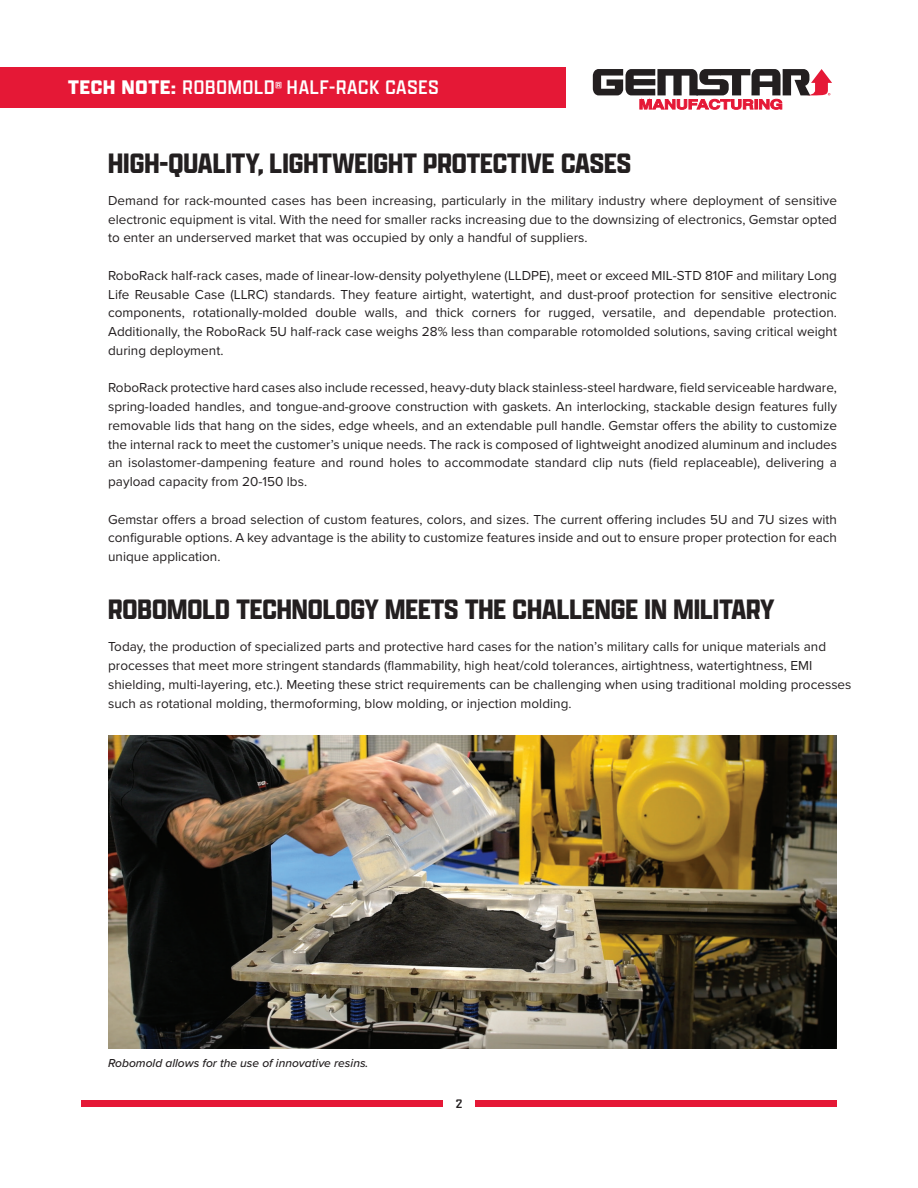
<style>
.page{position:relative;width:918px;height:1188px;background:#fff}
.page>*{position:absolute;margin:0;border:0;box-sizing:border-box;transform-origin:0 0}
.t1{font:700 30px "Apotek Cond";color:#231f20}
.t2{font:900 21px "Apotek";letter-spacing:.04em;color:#fff}
.t3{font:21px "Apotek";letter-spacing:.04em;color:#fff}
.t4{font:13.5px/18.8px "Proxima Nova";color:#231f20;text-align:justify}
.t5{font:13.2px "Apotek Cond";color:#231f20;scale:1.14 1}
.t6{font:italic 500 12px "Proxima Nova";color:#231f20}
.t7{font:7.8px "Apotek";color:#fff}
.s1{font-weight:400}
</style>
<div class="page">
<div style="left:0;top:68px;width:566px;height:40px;background:#e51836"></div>
<svg style="left:593px;top:69px;width:239px;height:41px"></svg>
<div style="left:81px;top:1100px;width:362px;height:7px;background:#e51836"></div>
<div style="left:475px;top:1100px;width:362px;height:7px;background:#e51836"></div>
<img style="left:108px;top:736px;width:729px;height:313px">
<p class="t2" style="left:68px;top:74px;width:208px">TECH NOTE: <span class="s1">ROBOMOLD</span></p>
<p class="t7" style="left:276px;top:80px;width:8px">®</p>
<p class="t3" style="left:287px;top:75px;width:153px">HALF-RACK CASES</p>
<p class="t1" style="left:108px;top:144px;width:525px">HIGH-QUALITY, LIGHTWEIGHT PROTECTIVE CASES</p>
<p class="t4" style="left:108px;top:190px;width:730px">Demand for rack-mounted cases has been increasing, particularly in the military industry where deployment of sensitive electronic equipment is vital. With the need for smaller racks increasing due to the downsizing of electronics, Gemstar opted to enter an underserved market that was occupied by only a handful of suppliers.</p>
<p class="t4" style="left:108px;top:265px;width:730px">RoboRack half-rack cases, made of linear-low-density polyethylene (LLDPE), meet or exceed MIL-STD 810F and military Long Life Reusable Case (LLRC) standards. They feature airtight, watertight, and dust-proof protection for sensitive electronic components, rotationally-molded double walls, and thick corners for rugged, versatile, and dependable protection.<br>Additionally, the RoboRack 5U half-rack case weighs 28% less than comparable rotomolded solutions, saving critical weight during deployment.</p>
<p class="t4" style="left:108px;top:378px;width:730px">RoboRack protective hard cases also include recessed, heavy-duty black stainless-steel hardware, field serviceable hardware, spring-loaded handles, and tongue-and-groove construction with gaskets. An interlocking, stackable design features fully removable lids that hang on the sides, edge wheels, and an extendable pull handle. Gemstar offers the ability to customize the internal rack to meet the customer’s unique needs. The rack is composed of lightweight anodized aluminum and includes an isolastomer-dampening feature and round holes to accommodate standard clip nuts (field replaceable), delivering a payload capacity from 20-150 lbs.</p>
<p class="t4" style="left:108px;top:509px;width:730px">Gemstar offers a broad selection of custom features, colors, and sizes. The current offering includes 5U and 7U sizes with configurable options. A key advantage is the ability to customize features inside and out to ensure proper protection for each unique application.</p>
<p class="t1" style="left:108px;top:591px;width:668px">ROBOMOLD TECHNOLOGY MEETS THE CHALLENGE IN MILITARY</p>
<p class="t4" style="left:108px;top:637px;width:745px;text-align:left">Today, the production of specialized parts and protective hard cases for the nation’s military calls for unique materials and processes that meet more stringent standards (flammability, high heat/cold tolerances, airtightness, watertightness, EMI shielding, multi-layering, etc.). Meeting these strict requirements can be challenging when using traditional molding processes such as rotational molding, thermoforming, blow molding, or injection molding.</p>
<p class="t6" style="left:108px;top:1054px;width:262px">Robomold allows for the use of innovative resins.</p>
<p class="t5" style="left:456px;top:1095px;width:7px">2</p>
</div>
